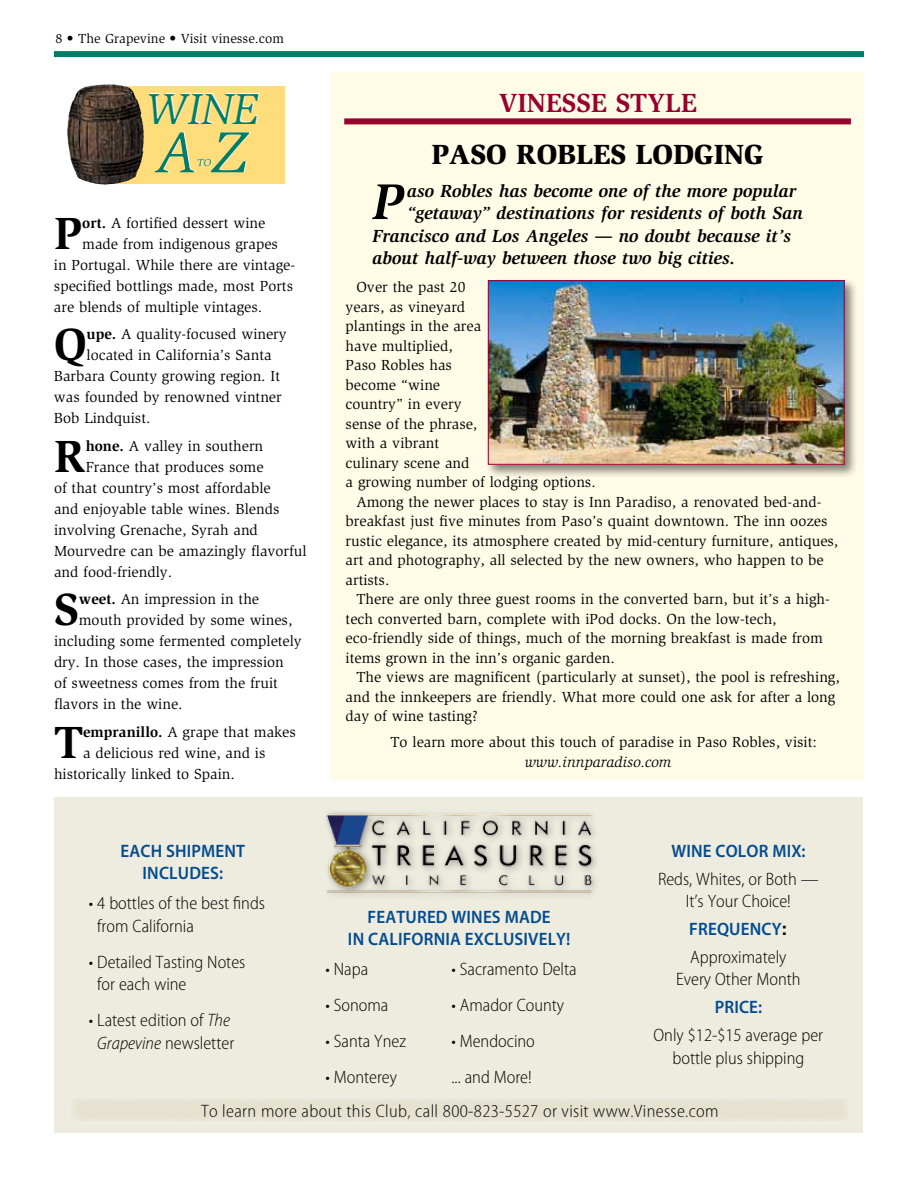
<style>
.page{position:relative;width:918px;height:1188px;background:#fff}
.page>*{position:absolute;margin:0;border:0;box-sizing:border-box;transform-origin:0 0}
.t1{font:italic 59.55px "Slimbach Std";color:#007d68}
.t2{font:italic 700 51.6px "Slimbach Std";color:#000}
.t3{font:700 46.35px "Slimbach Std";color:#000}
.t4{font:italic 44.7px "Slimbach Std";color:#007d68}
.t5{font:900 28.5px "Slimbach Std";color:#000}
.t6{font:700 27px "Slimbach Std";color:#98002e}
.t7{font:300 semi-condensed 18px/22.5px "Myriad Pro";color:#000;text-align:center}
.t8{font:italic 700 18px "Slimbach Std";color:#000}
.t9{font:600 18px/22.5px "Myriad Pro";letter-spacing:.01em;color:#004b91;text-align:center;scale:.95 1}
.t10{font:300 semi-condensed 18px/33.3px "Myriad Pro";letter-spacing:.02em;color:#000}
.t11{font:15px "Slimbach Std";color:#000}
.t12{font:italic 15px "Slimbach Std";color:#000}
.t13{font:13.5px "Slimbach Std";color:#000}
.t14{font:italic 10.35px "Slimbach Std";color:#007d68}
.s1{font-weight:700}
.s2{font-weight:600;font-stretch:normal;color:#004b91}
.s3{font-family:"Helvetica LT Std";font-weight:700;font-stretch:normal}
.s4{font-style:italic}
</style>
<div class="page">
<div style="left:54px;top:51px;width:810px;height:6px;background:#007d68"></div>
<div style="left:331px;top:72px;width:533px;height:708px;background:#fefbe6"></div>
<div style="left:344px;top:118px;width:507px;height:6px;background:#98002e"></div>
<div style="left:117px;top:87px;width:167px;height:97px;background:#ffdd7b"></div>
<img style="left:70px;top:84px;width:42px;height:25px">
<div style="left:55px;top:797px;width:808px;height:336px;background:#eeebdf"></div>
<img style="left:326px;top:812px;width:271px;height:84px">
<div style="left:72px;top:1098px;width:776px;height:23px;background:#e6e2d0"></div>
<div style="left:485px;top:277px;width:373px;height:201px;background:#000;opacity:.48"></div>
<img style="left:490px;top:282px;width:353px;height:181px">
<div style="left:488px;top:280px;width:357px;height:185px;border:1px solid #98002e"></div>
<p class="t13" style="left:56px;top:31px;width:230px">8 • The Grapevine • Visit vinesse.com</p>
<h3 class="t4" style="left:145px;top:84px;width:30px">win</h3>
<h3 class="t4" style="left:233px;top:84px;width:26px">e</h3>
<h1 class="t1" style="left:155px;top:119px;width:94px">AZ</h1>
<p class="t14" style="left:197px;top:157px;width:8px">to</p>
<h3 class="t3" style="left:54px;top:206px;width:30px">P</h3>
<p class="t11" style="left:82px;top:214px;width:185px"><span class="s1">ort.</span> A fortified dessert wine</p>
<p class="t11" style="left:82px;top:235px;width:197px">made from indigenous grapes</p>
<p class="t11" style="left:54px;top:256px;width:243px">in Portugal. While there are vintage-</p>
<p class="t11" style="left:54px;top:277px;width:241px">specified bottlings made, most Ports</p>
<p class="t11" style="left:54px;top:298px;width:210px">are blends of multiple vintages.</p>
<h3 class="t3" style="left:54px;top:317px;width:34px">Q</h3>
<p class="t11" style="left:87px;top:326px;width:202px"><span class="s1">upe.</span> A quality-focused winery</p>
<p class="t11" style="left:87px;top:347px;width:187px">located in California’s Santa</p>
<p class="t11" style="left:54px;top:368px;width:228px">Barbara County growing region. It</p>
<p class="t11" style="left:54px;top:389px;width:229px">was founded by renowned vintner</p>
<p class="t11" style="left:54px;top:410px;width:98px">Bob Lindquist.</p>
<h3 class="t3" style="left:54px;top:429px;width:33px">R</h3>
<p class="t11" style="left:86px;top:437px;width:179px"><span class="s1">hone.</span> A valley in southern</p>
<p class="t11" style="left:86px;top:458px;width:179px">France that produces some</p>
<p class="t11" style="left:54px;top:479px;width:218px">of that country’s most affordable</p>
<p class="t11" style="left:54px;top:500px;width:227px">and enjoyable table wines. Blends</p>
<p class="t11" style="left:54px;top:521px;width:205px">involving Grenache, Syrah and</p>
<p class="t11" style="left:54px;top:542px;width:254px">Mourvedre can be amazingly flavorful</p>
<p class="t11" style="left:54px;top:563px;width:120px">and food-friendly.</p>
<h3 class="t3" style="left:54px;top:582px;width:26px">S</h3>
<p class="t11" style="left:79px;top:591px;width:182px"><span class="s1">weet.</span> An impression in the</p>
<p class="t11" style="left:79px;top:612px;width:215px">mouth provided by some wines,</p>
<p class="t11" style="left:54px;top:633px;width:249px">including some fermented completely</p>
<p class="t11" style="left:54px;top:654px;width:231px">dry. In those cases, the impression</p>
<p class="t11" style="left:54px;top:675px;width:225px">of sweetness comes from the fruit</p>
<p class="t11" style="left:54px;top:696px;width:130px">flavors in the wine.</p>
<h3 class="t3" style="left:54px;top:714px;width:29px">T</h3>
<p class="t11" style="left:83px;top:723px;width:214px"><span class="s1">empranillo.</span> A grape that makes</p>
<p class="t11" style="left:83px;top:744px;width:184px">a delicious red wine, and is</p>
<p class="t11" style="left:54px;top:765px;width:182px">historically linked to Spain.</p>
<h3 class="t6" style="left:499px;top:86px;width:200px">Vinesse Style</h3>
<h3 class="t5" style="left:431px;top:137px;width:334px">PASO ROBLES LODGING</h3>
<h2 class="t2" style="left:373px;top:172px;width:32px">P</h2>
<p class="t8" style="left:407px;top:180px;width:390px">aso Robles has become one of the more popular</p>
<p class="t8" style="left:407px;top:203px;width:397px">“getaway” destinations for residents of both San</p>
<p class="t8" style="left:373px;top:225px;width:420px">Francisco and Los Angeles — no doubt because it’s</p>
<p class="t8" style="left:373px;top:248px;width:364px">about half-way between those two big cities.</p>
<p class="t11" style="left:356px;top:278px;width:111px">Over the past 20</p>
<p class="t11" style="left:346px;top:298px;width:121px">years, as vineyard</p>
<p class="t11" style="left:346px;top:317px;width:137px">plantings in the area</p>
<p class="t11" style="left:346px;top:337px;width:109px">have multiplied,</p>
<p class="t11" style="left:346px;top:356px;width:108px">Paso Robles has</p>
<p class="t11" style="left:346px;top:376px;width:96px">become “wine</p>
<p class="t11" style="left:346px;top:395px;width:117px">country” in every</p>
<p class="t11" style="left:346px;top:415px;width:133px">sense of the phrase,</p>
<p class="t11" style="left:346px;top:434px;width:95px">with a vibrant</p>
<p class="t11" style="left:346px;top:454px;width:125px">culinary scene and</p>
<p class="t11" style="left:346px;top:473px;width:252px">a growing number of lodging options.</p>
<p class="t11" style="left:356px;top:493px;width:467px">Among the newer places to stay is Inn Paradiso, a renovated bed-and-</p>
<p class="t11" style="left:346px;top:512px;width:483px">breakfast just five minutes from Paso’s quaint downtown. The inn oozes</p>
<p class="t11" style="left:346px;top:532px;width:494px">rustic elegance, its atmosphere created by mid-century furniture, antiques,</p>
<p class="t11" style="left:346px;top:551px;width:480px">art and photography, all selected by the new owners, who happen to be</p>
<p class="t11" style="left:346px;top:571px;width:45px">artists.</p>
<p class="t11" style="left:356px;top:590px;width:475px">There are only three guest rooms in the converted barn, but it’s a high-</p>
<p class="t11" style="left:346px;top:610px;width:433px">tech converted barn, complete with iPod docks. On the low-tech,</p>
<p class="t11" style="left:346px;top:629px;width:479px">eco-friendly side of things, much of the morning breakfast is made from</p>
<p class="t11" style="left:346px;top:649px;width:271px">items grown in the inn’s organic garden.</p>
<p class="t11" style="left:356px;top:668px;width:485px">The views are magnificent (particularly at sunset), the pool is refreshing,</p>
<p class="t11" style="left:346px;top:688px;width:491px">and the innkeepers are friendly. What more could one ask for after a long</p>
<p class="t11" style="left:346px;top:707px;width:134px">day of wine tasting?</p>
<p class="t11" style="left:390px;top:734px;width:428px">To learn more about this touch of paradise in Paso Robles, visit:</p>
<p class="t12" style="left:525px;top:753px;width:148px">www.innparadiso.com</p>
<p class="t9" style="left:671px;top:840px;width:143px">WINE COLOR MIX:</p>
<p class="t7" style="left:658px;top:868px;width:162px">Reds, Whites, or Both —<br>It’s Your Choice!</p>
<p class="t7" style="left:689px;top:915px;width:100px;line-height:27.9px;text-align:left"><span class="s2">FREQUENCY</span><span class="s3">:<br></span>Approximately</p>
<p class="t7" style="left:676px;top:969px;width:126px">Every Other Month</p>
<p class="t9" style="left:715px;top:996px;width:51px">PRICE:</p>
<p class="t7" style="left:654px;top:1024px;width:171px">Only $12-$15 average per bottle plus shipping</p>
<p class="t9" style="left:120px;top:840px;width:133px">EACH SHIPMENT<br>INCLUDES:</p>
<p class="t7" style="left:97px;top:892px;width:169px;text-align:left;text-indent:-8px">• 4 bottles of the best finds from California</p>
<p class="t7" style="left:97px;top:951px;width:150px;text-align:left;text-indent:-8px">• Detailed Tasting Notes for each wine</p>
<p class="t7" style="left:89px;top:1009px;width:147px">• Latest edition of <span class="s4">The<br>Grapevine</span> newsletter</p>
<p class="t9" style="left:348px;top:906px;width:236px">FEATURED WINES MADE<br>IN CALIFORNIA EXCLUSIVELY!</p>
<p class="t7" style="left:325px;top:958px;width:44px">• Napa</p>
<p class="t7" style="left:451px;top:958px;width:127px">• Sacramento Delta</p>
<p class="t7" style="left:325px;top:994px;width:64px">• Sonoma</p>
<p class="t7" style="left:451px;top:994px;width:114px">• Amador County</p>
<p class="t7" style="left:325px;top:1030px;width:82px">• Santa Ynez</p>
<p class="t7" style="left:451px;top:1030px;width:85px">• Mendocino</p>
<p class="t7" style="left:325px;top:1066px;width:73px">• Monterey</p>
<p class="t10" style="left:201px;top:1061px;width:519px;text-indent:250px">... and More!<br>To learn more about this Club, call 800-823-5527 or visit www.Vinesse.com</p>
</div>
